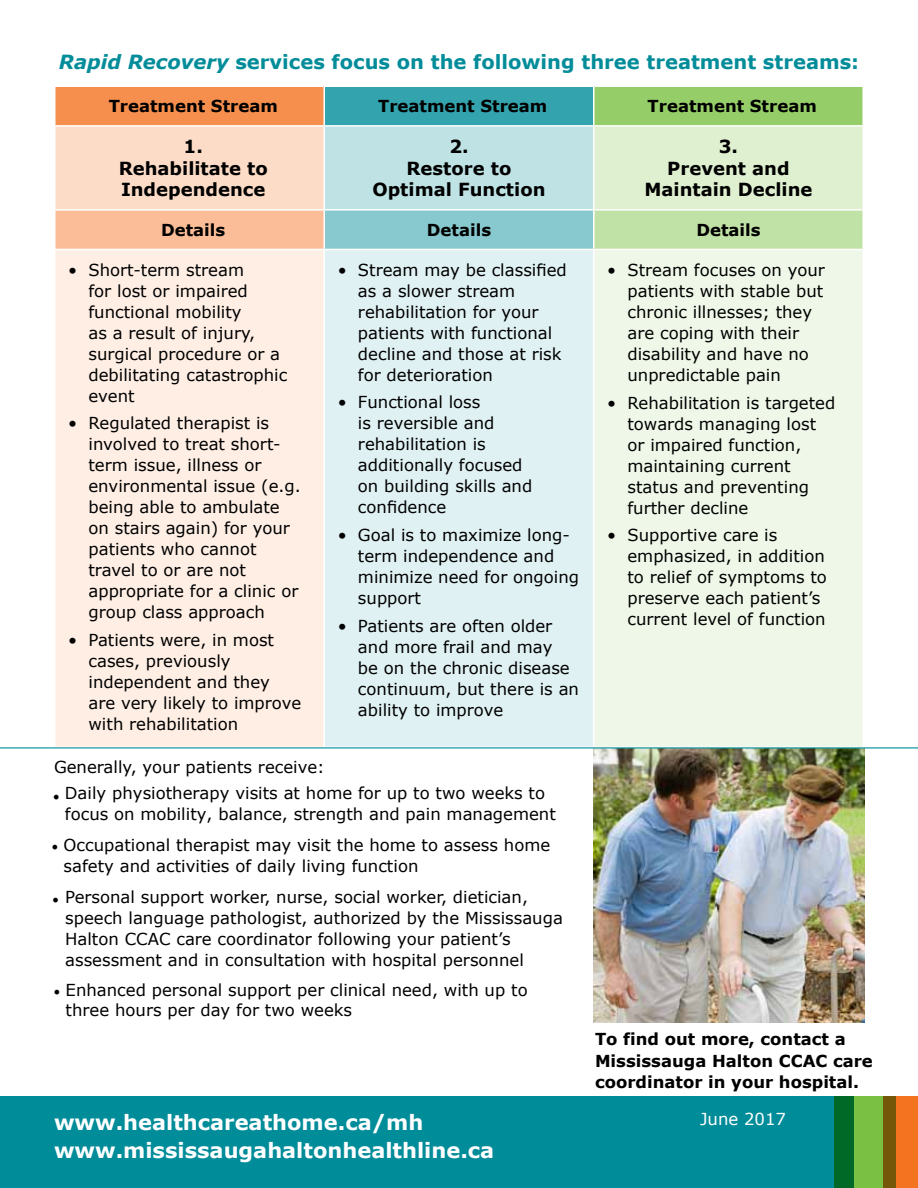
<style>
.page{position:relative;width:918px;height:1188px;background:#fff}
.page>*{position:absolute;margin:0;border:0;box-sizing:border-box;transform-origin:0 0}
.t1{font:700 21px/27.6px "Verdana";color:#fff}
.t2{font:700 19.5px "Verdana";color:#008c99}
.t3{font:700 18px/21.6px "Verdana";color:#000;text-align:center}
.t4{font:16.5px/21px "Verdana";color:#000}
.t5{font:700 16.5px/21.6px "Verdana";color:#000}
.t6{font:16.5px "Verdana";color:#fff}
.s1{font-style:italic}
.s2{font-family:"Minion Pro";font-size:18px}
</style>
<div class="page">
<img style="left:594px;top:748px;width:271px;height:275px">
<div style="left:55px;top:86px;width:269px;height:40px;background:#f68f4d"></div>
<div style="left:324px;top:86px;width:270px;height:40px;background:#33a3ad"></div>
<div style="left:594px;top:86px;width:269px;height:40px;background:#95ce68"></div>
<div style="left:55px;top:126px;width:269px;height:84px;background:#fcdcc7"></div>
<div style="left:324px;top:126px;width:270px;height:84px;background:#bfe2e5"></div>
<div style="left:594px;top:126px;width:269px;height:84px;background:#def0d0"></div>
<div style="left:55px;top:210px;width:269px;height:39px;background:#fabd97"></div>
<div style="left:324px;top:210px;width:270px;height:39px;background:#87c9cf"></div>
<div style="left:594px;top:210px;width:269px;height:39px;background:#c1e2a6"></div>
<div style="left:55px;top:249px;width:269px;height:498px;background:#feeee4"></div>
<div style="left:324px;top:249px;width:270px;height:498px;background:#e0f1f3"></div>
<div style="left:594px;top:249px;width:269px;height:498px;background:#eff8e8"></div>
<hr style="left:54px;top:127px;width:2px;height:82px;background:#fff">
<hr style="left:862px;top:127px;width:2px;height:82px;background:#fff">
<hr style="left:324px;top:127px;width:1px;height:82px;background:#fff">
<hr style="left:593px;top:127px;width:1px;height:82px;background:#fff">
<hr style="left:54px;top:86px;width:270px;height:1px;background:#fff">
<hr style="left:54px;top:87px;width:2px;height:38px;background:#fff">
<hr style="left:594px;top:86px;width:270px;height:1px;background:#fff">
<hr style="left:862px;top:87px;width:2px;height:38px;background:#fff">
<hr style="left:54px;top:125px;width:270px;height:2px;background:#fff">
<hr style="left:594px;top:125px;width:270px;height:2px;background:#fff">
<hr style="left:324px;top:86px;width:271px;height:1px;background:#fff">
<hr style="left:324px;top:87px;width:1px;height:38px;background:#fff">
<hr style="left:593px;top:87px;width:1px;height:38px;background:#fff">
<hr style="left:324px;top:125px;width:270px;height:2px;background:#fff">
<hr style="left:54px;top:209px;width:270px;height:2px;background:#fff">
<hr style="left:54px;top:211px;width:2px;height:38px;background:#fff">
<hr style="left:594px;top:209px;width:270px;height:2px;background:#fff">
<hr style="left:862px;top:211px;width:2px;height:38px;background:#fff">
<hr style="left:324px;top:209px;width:270px;height:2px;background:#fff">
<hr style="left:324px;top:211px;width:1px;height:38px;background:#fff">
<hr style="left:593px;top:211px;width:1px;height:38px;background:#fff">
<hr style="left:54px;top:249px;width:270px;height:1px;background:#fff">
<hr style="left:54px;top:250px;width:2px;height:497px;background:#fff">
<hr style="left:594px;top:249px;width:270px;height:1px;background:#fff">
<hr style="left:862px;top:250px;width:2px;height:497px;background:#fff">
<hr style="left:324px;top:249px;width:270px;height:1px;background:#fff">
<hr style="left:324px;top:250px;width:1px;height:497px;background:#fff">
<hr style="left:593px;top:250px;width:1px;height:497px;background:#fff">
<hr style="left:0;top:747px;width:918px;height:1px;background:#008c99">
<div style="left:884px;top:1096px;width:34px;height:92px;background:#f37321"></div>
<div style="left:0;top:1096px;width:854px;height:92px;background:#008c99"></div>
<svg style="left:834px;top:1096px;width:61px;height:92px;background:#508f2e"></svg>
<p class="t2" style="left:59px;top:49px;width:802px"><span class="s1">Rapid Recovery</span> services focus on the following three treatment streams:</p>
<p class="t5" style="left:109px;top:95px;width:171px">Treatment Stream</p>
<p class="t5" style="left:378px;top:95px;width:171px">Treatment Stream</p>
<p class="t5" style="left:648px;top:95px;width:171px">Treatment Stream</p>
<p class="t3" style="left:119px;top:135px;width:151px">1.<br>Rehabilitate to<br>Independence</p>
<p class="t3" style="left:372px;top:135px;width:175px">2.<br>Restore to<br>Optimal Function</p>
<p class="t3" style="left:644px;top:135px;width:169px">3.<br>Prevent and<br>Maintain Decline</p>
<p class="t5" style="left:161px;top:219px;width:66px">Details</p>
<p class="t5" style="left:427px;top:219px;width:66px">Details</p>
<p class="t5" style="left:696px;top:219px;width:66px">Details</p>
<p class="t4" style="left:88px;top:259px;width:200px;text-indent:-20px">• Short-term stream<br>for lost or impaired functional mobility<br>as a result of injury, surgical procedure or a debilitating catastrophic event</p>
<p class="t4" style="left:88px;top:412px;width:214px;text-indent:-20px">• Regulated therapist is involved to treat short&shy;term issue, illness or environmental issue (e.g. being able to ambulate on stairs again) for your patients who cannot travel to or are not appropriate for a clinic or group class approach</p>
<p class="t4" style="left:88px;top:629px;width:214px;text-indent:-20px">• Patients were, in most cases, previously independent and they<br>are very likely to improve with rehabilitation</p>
<p class="t4" style="left:358px;top:259px;width:210px;text-indent:-20px">• Stream may be classified as a slower stream rehabilitation for your patients with functional decline and those at risk for deterioration</p>
<p class="t4" style="left:358px;top:391px;width:176px;text-indent:-20px">• Functional loss<br>is reversible and rehabilitation is additionally focused on building skills and confidence</p>
<p class="t4" style="left:358px;top:524px;width:223px;text-indent:-20px">• Goal is to maximize long&shy;term independence and minimize need for ongoing support</p>
<p class="t4" style="left:358px;top:615px;width:223px;text-indent:-20px">• Patients are often older and more frail and may<br>be on the chronic disease continuum, but there is an ability to improve</p>
<p class="t4" style="left:627px;top:259px;width:199px;text-indent:-20px">• Stream focuses on your patients with stable but chronic illnesses; they are coping with their disability and have no unpredictable pain</p>
<p class="t4" style="left:627px;top:391px;width:209px;text-indent:-20px">• Rehabilitation is targeted towards managing lost or impaired function, maintaining current status and preventing further decline</p>
<p class="t4" style="left:627px;top:524px;width:201px;text-indent:-20px">• Supportive care is emphasized, in addition to relief of symptoms to preserve each patient’s current level of function</p>
<p class="t4" style="left:54px;top:756px;width:272px">Generally, your patients receive:</p>
<p class="t4" style="left:65px;top:782px;width:492px;text-indent:-12px"><span class="s2">•</span> Daily physiotherapy visits at home for up to two weeks to focus on mobility, balance, strength and pain management</p>
<p class="t4" style="left:64px;top:834px;width:488px;text-indent:-12px"><span class="s2">•</span> Occupational therapist may visit the home to assess home safety and activities of daily living function</p>
<p class="t4" style="left:65px;top:886px;width:499px;text-indent:-13px"><span class="s2">•</span> Personal support worker, nurse, social worker, dietician, speech language pathologist, authorized by the Mississauga Halton CCAC care coordinator following your patient’s assessment and in consultation with hospital personnel</p>
<p class="t4" style="left:66px;top:980px;width:464px;line-height:19.8px;text-indent:-12px"><span class="s2">•</span> Enhanced personal support per clinical need, with up to three hours per day for two weeks</p>
<p class="t1" style="left:54px;top:1108px;width:442px">www.healthcareathome.ca/mh www.mississaugahaltonhealthline.ca</p>
<p class="t5" style="left:595px;top:1028px;width:279px">To find out more, contact a<br>Mississauga Halton CCAC care coordinator in your hospital.</p>
<p class="t6" style="left:700px;top:1108px;width:87px">June 2017</p>
</div>
